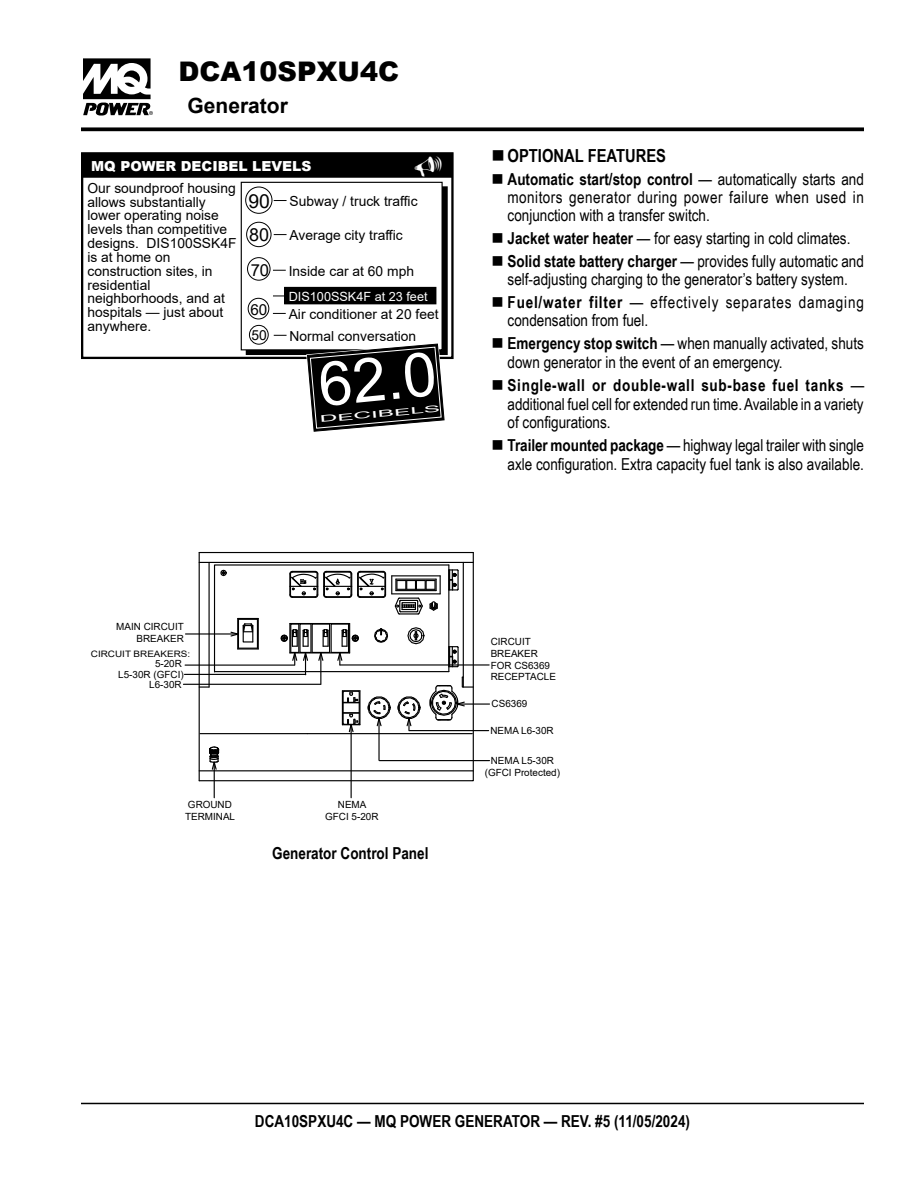
<style>
.page{position:relative;width:918px;height:1188px;background:#fff}
.page>*{position:absolute;margin:0;border:0;box-sizing:border-box;transform-origin:0 0}
.t1{font:61.05px "Arial";color:#fff}
.t2{font:900 27px "Arial";color:#000}
.t3{font:700 21px "Arial";color:#000}
.t4{font:19.35px "Arial";color:#000}
.t5{font:700 18px "Arial Narrow";color:#000}
.t6{font:18px "Arial";color:#000}
.t7{font:16.65px "Arial";color:#000}
.t8{font:16.5px/23.1px "Arial Narrow";color:#000}
.t9{font:700 16.5px/23.1px "Arial Narrow";letter-spacing:.04em;color:#000}
.t10{font:700 16.5px "Arial Narrow";color:#000}
.t11{font:15.15px "Arial";color:#000}
.t12{font:13.8px/13.8px "Arial";color:#000}
.t13{font:900 13.8px "Arial";color:#fff}
.t14{font:12.6px "Arial";color:#fff}
.t15{font:9.9px/11.9px "Arial";color:#000;text-align:right}
.t16{font:9.15px "Arial";color:#fff;scale:2.65 1}
.t17{font:8.85px "Arial";color:#000;scale:1.12 1}
.s1{font-weight:700}
.s2{font-weight:400}
</style>
<div class="page">
<hr style="left:81px;top:1103px;width:783px;height:1px;background:#000">
<svg style="left:81px;top:127px;width:783px;height:4px;fill:#000"></svg>
<svg style="left:83px;top:58px;width:70px;height:58px"></svg>
<svg style="left:198px;top:551px;width:276px;height:231px"></svg>
<hr style="left:199px;top:770px;width:274px;height:1px;background:#000">
<hr style="left:200px;top:733px;width:107px;height:1px;background:#000">
<hr style="left:307px;top:733px;width:165px;height:1px;background:#000">
<hr style="left:185px;top:665px;width:109px;height:1px;background:#000">
<hr style="left:184px;top:674px;width:122px;height:1px;background:#000">
<hr style="left:183px;top:684px;width:138px;height:1px;background:#000">
<hr style="left:340px;top:664px;width:149px;height:2px;background:#000">
<hr style="left:351px;top:725px;width:1px;height:73px;background:#000">
<hr style="left:378px;top:719px;width:2px;height:41px;background:#000">
<svg style="left:207px;top:745px;width:13px;height:26px"></svg>
<hr style="left:214px;top:762px;width:1px;height:36px;background:#000">
<svg style="left:199px;top:564px;width:275px;height:169px"></svg>
<hr style="left:186px;top:633px;width:51px;height:2px;background:#000">
<hr style="left:458px;top:703px;width:32px;height:2px;background:#000">
<hr style="left:409px;top:730px;width:80px;height:1px;background:#000">
<hr style="left:379px;top:760px;width:111px;height:1px;background:#000">
<div style="left:82px;top:153px;width:370px;height:24px;background:#000"></div>
<div style="left:82px;top:153px;width:371px;height:25px;border:1px solid #000"></div>
<div style="left:81px;top:152px;width:373px;height:207px;border:2px solid #000"></div>
<div style="left:241px;top:182px;width:202px;height:168px;border:1px solid #000"></div>
<div style="left:247px;top:257px;width:24px;height:24px;border:1px solid #000;border-radius:50%"></div>
<div style="left:248px;top:298px;width:21px;height:21px;border:1px solid #000;border-radius:50%"></div>
<div style="left:245px;top:187px;width:27px;height:27px;border:1px solid #000;border-radius:50%"></div>
<div style="left:246px;top:222px;width:25px;height:25px;border:1px solid #000;border-radius:50%"></div>
<div style="left:249px;top:325px;width:20px;height:20px;border:1px solid #000;border-radius:50%"></div>
<svg style="left:274px;top:200px;width:13px;height:1px"></svg>
<svg style="left:274px;top:234px;width:13px;height:1px"></svg>
<svg style="left:273px;top:270px;width:13px;height:1px"></svg>
<svg style="left:273px;top:313px;width:13px;height:1px"></svg>
<svg style="left:274px;top:335px;width:13px;height:1px"></svg>
<div style="left:285px;top:287px;width:151px;height:17px;background:#000"></div>
<svg style="left:273px;top:296px;width:12px;height:1px"></svg>
<svg style="left:305px;top:342px;width:142px;height:90px"></svg>
<h2 class="t2" style="left:178px;top:52px;width:222px">DCA10SPXU4C</h2>
<p class="t3" style="left:187px;top:91px;width:102px">Generator</p>
<p class="t13" style="left:91px;top:156px;width:222px">MQ POWER DECIBEL LEVELS</p>
<p class="t12" style="left:87px;top:181px;width:151px">Our soundproof housing allows substantially lower operating noise levels than competitive designs. DIS100SSK4F is at home on construction sites, in residential neighborhoods, and at hospitals — just about anywhere.</p>
<p class="t4" style="left:248px;top:188px;width:23px">90</p>
<p class="t6" style="left:249px;top:223px;width:21px">80</p>
<p class="t7" style="left:251px;top:259px;width:20px">70</p>
<p class="t11" style="left:250px;top:299px;width:18px">60</p>
<p class="t12" style="left:252px;top:328px;width:17px">50</p>
<p class="t12" style="left:290px;top:194px;width:130px">Subway / truck traffic</p>
<p class="t12" style="left:290px;top:228px;width:115px">Average city traffic</p>
<p class="t12" style="left:289px;top:264px;width:127px">Inside car at 60 mph</p>
<p class="t12" style="left:289px;top:303px;width:151px;line-height:21.9px">Air conditioner at 20 feet<br>Normal conversation</p>
<p class="t14" style="left:289px;top:288px;width:140px">DIS100SSK4F at 23 feet</p>
<h1 class="t1" style="left:314px;top:343px;width:120px;rotate:-6deg">62.0</h1>
<p class="t16" style="left:319px;top:413px;width:47px;rotate:-5deg">DECIBELS</p>
<p class="t5" style="left:508px;top:142px;width:160px">OPTIONAL FEATURES</p>
<p class="t8" style="left:508px;top:169px;width:358px;line-height:18px;text-align:justify"><span class="s1">Automatic start/stop control</span> — automatically starts and monitors generator during power failure when used in conjunction with a transfer switch.</p>
<p class="t8" style="left:508px;top:226px;width:358px"><span class="s1">Jacket water heater</span> — for easy starting in cold climates.<br><span class="s1">Solid state battery charger</span> — provides fully automatic and</p>
<p class="t8" style="left:508px;top:267px;width:358px">self-adjusting charging to the generator’s battery system.<br><span class="s1">Fuel/water filter</span> — effectively separates damaging</p>
<p class="t8" style="left:508px;top:308px;width:358px">condensation from fuel.<br><span class="s1">Emergency stop switch</span> — when manually activated, shuts</p>
<p class="t9" style="left:508px;top:350px;width:358px"><span class="s2">down generator in the event of an emergency.<br></span>Single-wall or double-wall sub-base fuel tanks <span class="s2">—</span></p>
<p class="t8" style="left:508px;top:394px;width:358px;line-height:18.8px">additional fuel cell for extended run time. Available in a variety of configurations.</p>
<p class="t8" style="left:508px;top:436px;width:358px;line-height:18.8px"><span class="s1">Trailer mounted package</span> — highway legal trailer with single axle configuration. Extra capacity fuel tank is also available.</p>
<p class="t15" style="left:116px;top:621px;width:69px">MAIN CIRCUIT<br>BREAKER</p>
<p class="t17" style="left:91px;top:647px;width:90px">CIRCUIT BREAKERS:</p>
<p class="t15" style="left:149px;top:679px;width:34px">L6-30R</p>
<p class="t15" style="left:118px;top:659px;width:67px;line-height:10.4px">5-20R<br>L5-30R (GFCI)</p>
<p class="t15" style="left:185px;top:799px;width:52px;text-align:left">GROUND<br>TERMINAL</p>
<p class="t15" style="left:325px;top:799px;width:55px;text-align:center">NEMA<br>GFCI 5-20R</p>
<p class="t10" style="left:272px;top:840px;width:158px">Generator Control Panel</p>
<p class="t15" style="left:491px;top:635px;width:67px;text-align:left">CIRCUIT<br>BREAKER<br>FOR CS6369<br>RECEPTACLE</p>
<p class="t15" style="left:492px;top:697px;width:37px">CS6369</p>
<p class="t15" style="left:490px;top:724px;width:65px">NEMA L6-30R</p>
<p class="t15" style="left:485px;top:754px;width:77px;text-align:center">NEMA L5-30R (GFCI Protected)</p>
<p class="t10" style="left:255px;top:1108px;width:437px">DCA10SPXU4C — MQ POWER GENERATOR — REV. #5 (11/05/2024)</p>
</div>
